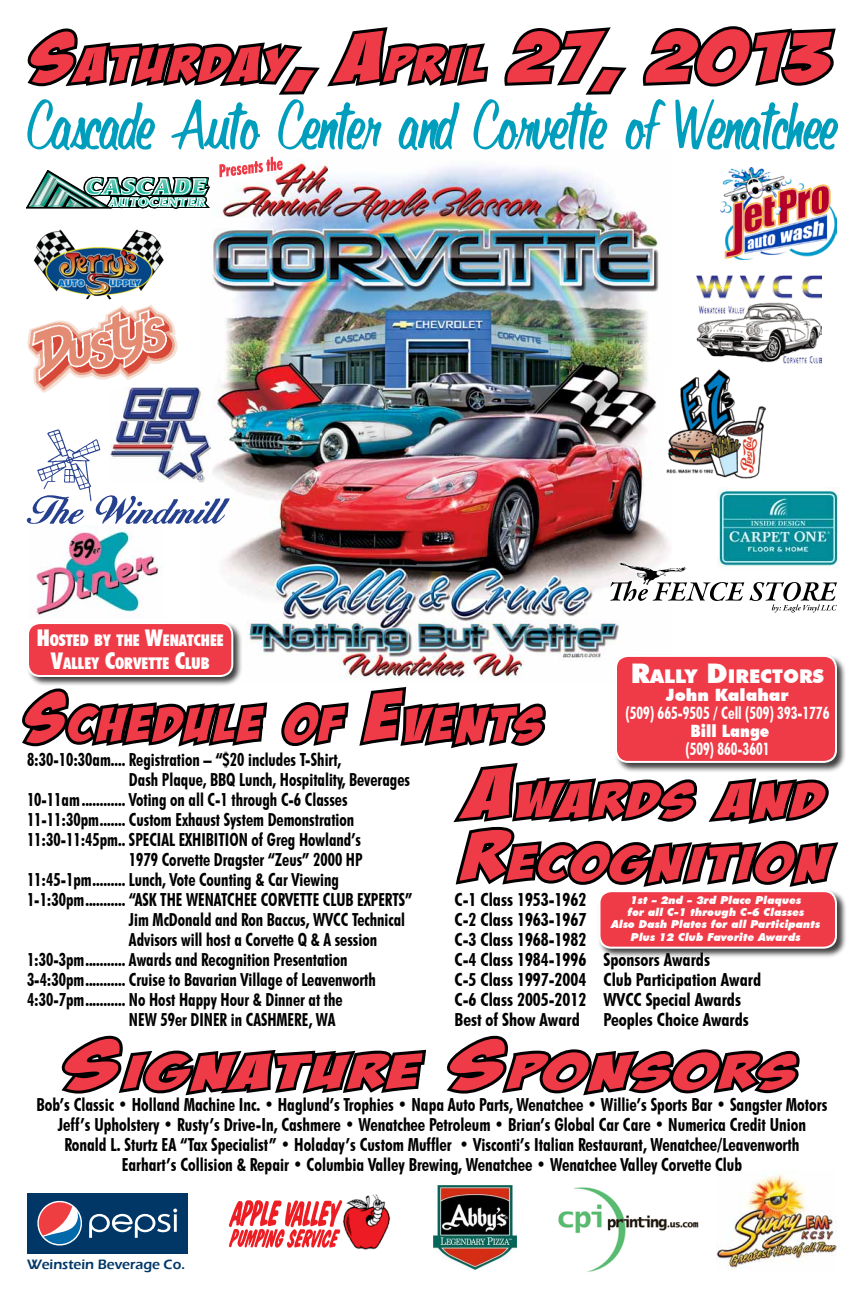
<style>
.page{position:relative;width:864px;height:1296px;background:#fff}
.page>*{position:absolute;margin:0;border:0;box-sizing:border-box;transform-origin:0 0}
.t1{font:102px "PAINTSTROKE";color:#009ebc;scale:.72 1}
.t2{font:48.3px "Bada Boom BB";letter-spacing:.055em;color:#ef3b47;scale:1.4 1}
.t3{font:48.3px/63px "Bada Boom BB";letter-spacing:.055em;color:#ef3b47;scale:1.5 1}
.t4{font:48.3px "Bada Boom BB";letter-spacing:.055em;color:#ef3b47;scale:1.75 1}
.t5{font:48.3px "Bada Boom BB";letter-spacing:.055em;color:#ef3b47;scale:1.3 1}
.t6{font:900 18.9px "Futura BT";color:#fff}
.t7{font:700 condensed 18px "Futura BT";color:#000;scale:.92 1}
.t8{font:700 condensed 18px/20px "Futura BT";color:#000;text-align:center;scale:.95 1}
.t9{font:700 condensed 18px/20px "Futura BT";color:#000;text-align:justify}
.t10{font:700 condensed 17px "Futura BT";color:#fff;scale:.9 1}
.t11{font:900 17px "Futura BT";color:#fff}
.t12{font:900 17px "Futura BT";color:#fff;scale:.86 1}
.t13{font:900 condensed 16.1px/23px "Futura BT";color:#fff;text-align:center}
.t14{font:600 14px "Eras ITC";color:#003768}
.t15{font:italic 900 11px/12px "Futura BT";color:#fff;text-align:center}
.s1{font-size:69px}
.s2{font-size:23px}
.s3{font-size:27px}
</style>
<div class="page">
<img style="left:210px;top:156px;width:460px;height:522px">
<img style="left:720px;top:167px;width:117px;height:92px">
<img style="left:33px;top:229px;width:131px;height:71px">
<img style="left:27px;top:304px;width:151px;height:89px">
<img style="left:26px;top:486px;width:210px;height:46px">
<img style="left:33px;top:429px;width:78px;height:77px">
<div style="left:27px;top:1193px;width:160px;height:60px;background:#003767"></div>
<svg style="left:37px;top:1200px;width:140px;height:46px"></svg>
<img style="left:665px;top:369px;width:101px;height:110px">
<img style="left:717px;top:1171px;width:120px;height:100px">
<img style="left:696px;top:276px;width:125px;height:87px">
<img style="left:558px;top:1187px;width:141px;height:85px">
<img style="left:343px;top:1194px;width:47px;height:56px">
<img style="left:228px;top:1200px;width:115px;height:48px">
<img style="left:433px;top:1186px;width:84px;height:83px">
<div style="left:614px;top:654px;width:233px;height:119px;background:#000;opacity:.75"></div>
<div style="left:616px;top:656px;width:220px;height:106px;background:#ef3b47;border-radius:12px"></div>
<div style="left:615px;top:655px;width:222px;height:108px;border:2px solid #fff;border-radius:12px"></div>
<svg style="left:61px;top:1035px;width:365px;height:61px"></svg>
<svg style="left:446px;top:1035px;width:354px;height:61px"></svg>
<div style="left:598px;top:889px;width:249px;height:70px;background:#000;opacity:.75"></div>
<div style="left:600px;top:891px;width:236px;height:57px;background:#ef3b47;border-radius:12px"></div>
<div style="left:598px;top:890px;width:239px;height:59px;border:2px solid #fff;border-radius:12px"></div>
<svg style="left:219px;top:157px;width:64px;height:20px"></svg>
<svg style="left:27px;top:27px;width:462px;height:68px"></svg>
<svg style="left:504px;top:27px;width:123px;height:68px"></svg>
<svg style="left:642px;top:26px;width:194px;height:61px"></svg>
<svg style="left:22px;top:688px;width:246px;height:59px"></svg>
<svg style="left:281px;top:684px;width:562px;height:206px"></svg>
<div style="left:26px;top:621px;width:217px;height:66px;background:#000;opacity:.75"></div>
<div style="left:28px;top:623px;width:204px;height:53px;background:#ef3b47;border-radius:12px"></div>
<div style="left:27px;top:622px;width:206px;height:55px;border:2px solid #fff;border-radius:12px"></div>
<img style="left:718px;top:487px;width:122px;height:81px">
<div style="left:618px;top:561px;width:70px;height:25px;background:#fff"></div>
<img style="left:619px;top:562px;width:67px;height:19px">
<svg style="left:610px;top:581px;width:227px;height:32px"></svg>
<img style="left:26px;top:170px;width:184px;height:38px">
<img style="left:110px;top:387px;width:100px;height:96px">
<img style="left:29px;top:525px;width:135px;height:93px">
<h2 class="t2" style="left:33px;top:39px;width:572px"><span class="s1">S</span>ATURDAY<span class="s1">, A</span>PRIL <span class="s1">27, 2013</span></h2>
<h1 class="t1" style="left:28px;top:79px;width:1125px">Cascade Auto Center and Corvette of Wenatchee</h1>
<p class="t13" style="left:37px;top:629px;width:188px"><span class="s2">H</span>OSTED BY THE <span class="s2">W</span>ENATCHEE<br><span class="s2">V</span>ALLEY <span class="s2">C</span>ORVETTE <span class="s2">C</span>LUB</p>
<p class="t6" style="left:631px;top:665px;width:195px"><span class="s3">R</span>ALLY <span class="s3">D</span>IRECTORS</p>
<p class="t11" style="left:666px;top:685px;width:125px">John Kalahar</p>
<p class="t10" style="left:626px;top:703px;width:228px">(509) 665-9505 / Cell (509) 393-1776</p>
<p class="t12" style="left:691px;top:721px;width:93px">Bill Lange</p>
<p class="t10" style="left:685px;top:739px;width:95px">(509) 860-3601</p>
<h2 class="t5" style="left:27px;top:699px;width:400px"><span class="s1">S</span>CHEDULE OF <span class="s1">E</span>VENTS</h2>
<p class="t7" style="left:27px;top:749px;width:343px">8:30-10:30am..... Registration – “$20 includes T-Shirt,</p>
<p class="t7" style="left:129px;top:769px;width:307px">Dash Plaque, BBQ Lunch, Hospitality, Beverages</p>
<p class="t7" style="left:27px;top:789px;width:350px">10-11am............. Voting on all C-1 through C-6 Classes</p>
<p class="t7" style="left:27px;top:809px;width:357px">11-11:30pm........ Custom Exhaust System Demonstration</p>
<p class="t7" style="left:27px;top:829px;width:365px">11:30-11:45pm... SPECIAL EXHIBITION of Greg Howland’s</p>
<p class="t7" style="left:129px;top:849px;width:255px">1979 Corvette Dragster “Zeus” 2000 HP</p>
<p class="t7" style="left:27px;top:869px;width:341px">11:45-1pm.......... Lunch, Vote Counting &amp; Car Viewing</p>
<p class="t7" style="left:27px;top:889px;width:421px">1-1:30pm............ “ASK THE WENATCHEE CORVETTE CLUB EXPERTS”</p>
<p class="t7" style="left:129px;top:909px;width:302px">Jim McDonald and Ron Baccus, WVCC Technical</p>
<p class="t7" style="left:129px;top:929px;width:271px">Advisors will host a Corvette Q &amp; A session</p>
<p class="t7" style="left:27px;top:949px;width:350px">1:30-3pm............ Awards and Recognition Presentation</p>
<p class="t7" style="left:27px;top:969px;width:381px">3-4:30pm............ Cruise to Bavarian Village of Leavenworth</p>
<p class="t7" style="left:27px;top:989px;width:345px">4:30-7pm............ No Host Happy Hour &amp; Dinner at the</p>
<p class="t7" style="left:129px;top:1009px;width:226px">NEW 59er DINER in CASHMERE, WA</p>
<h2 class="t3" style="left:464px;top:769px;width:245px"><span class="s1">A</span>WARDS AND<br><span class="s1">R</span>ECOGNITION</h2>
<p class="t15" style="left:611px;top:894px;width:211px">1st – 2nd – 3rd Place Plaques<br>for all C-1 through C-6 Classes<br>Also Dash Plates for all Participants</p>
<p class="t15" style="left:631px;top:931px;width:171px">Plus 12 Club Favorite Awards</p>
<p class="t9" style="left:455px;top:889px;width:133px">C-1 Class 1953-1962<br>C-2 Class 1963-1967<br>C-3 Class 1968-1982<br>C-4 Class 1984-1996<br>C-5 Class 1997-2004<br>C-6 Class 2005-2012<br>Best of Show Award</p>
<p class="t9" style="left:604px;top:949px;width:159px;text-align:left">Sponsors Awards<br>Club Participation Award<br>WVCC Special Awards<br>Peoples Choice Awards</p>
<h2 class="t4" style="left:67px;top:1047px;width:419px"><span class="s1">S</span>IGNATURE <span class="s1">S</span>PONSORS</h2>
<p class="t8" style="left:36px;top:1095px;width:834px">Bob’s Classic • Holland Machine Inc. • Haglund’s Trophies • Napa Auto Parts, Wenatchee • Willie’s Sports Bar • Sangster Motors Jeff’s Upholstery • Rusty’s Drive-In, Cashmere • Wenatchee Petroleum • Brian’s Global Car Care • Numerica Credit Union Ronald L. Sturtz EA “Tax Specialist” • Holaday’s Custom Muffler • Visconti’s Italian Restaurant, Wenatchee/Leavenworth Earhart’s Collision &amp; Repair • Columbia Valley Brewing, Wenatchee • Wenatchee Valley Corvette Club</p>
<p class="t14" style="left:27px;top:1256px;width:160px">Weinstein Beverage Co.</p>
</div>
